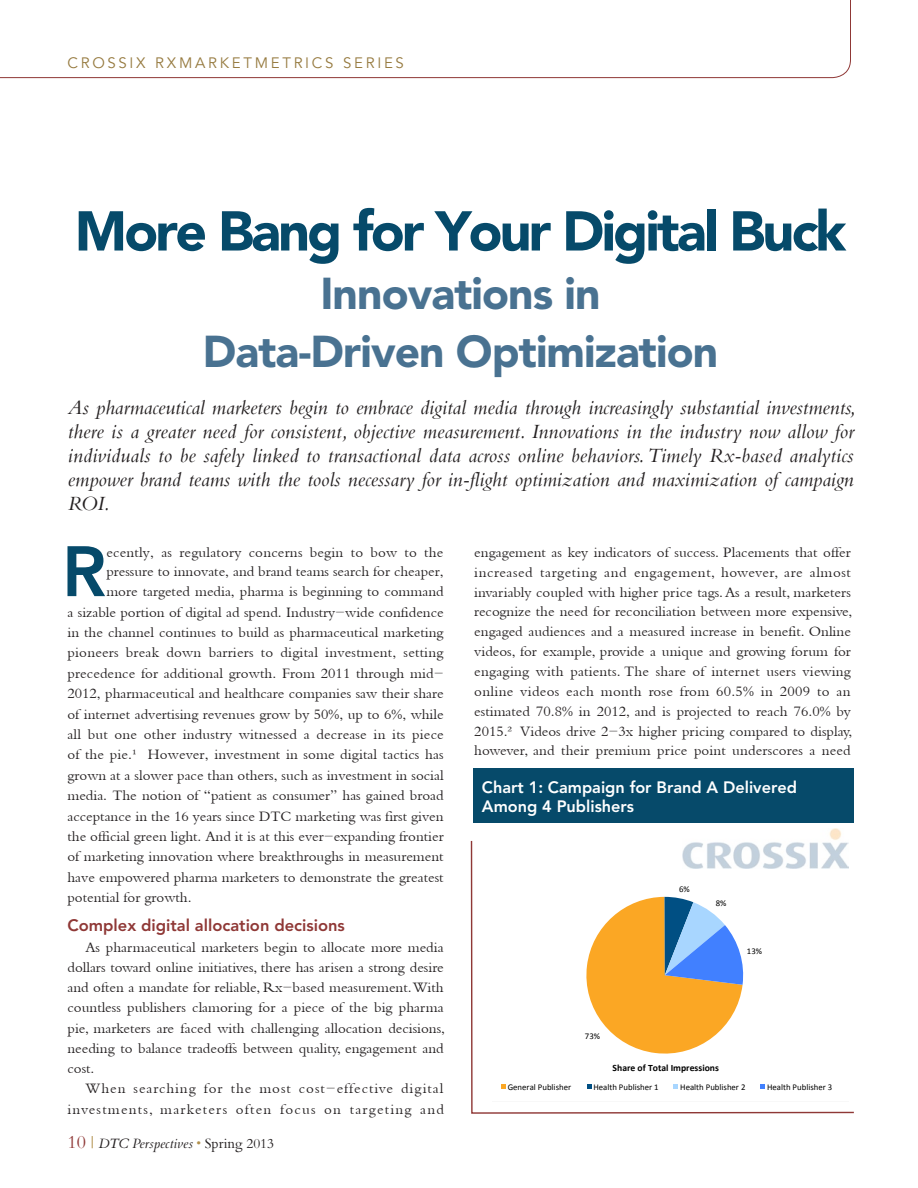
<style>
.page{position:relative;width:918px;height:1188px;background:#fff}
.page>*{position:absolute;margin:0;border:0;box-sizing:border-box;transform-origin:0 0}
.Styles_for_Word_RTF{font:800 70.5px "Avenir";color:#064a6a}
.Styles_for_Word_RTF-2{font:900 55.5px "Avenir";letter-spacing:-.05em;color:#064a6a}
.Styles_for_Word_RTF-3{font:900 44.25px "Avenir";letter-spacing:-.02em;color:#497291}
.Deck{font:italic 21px/24px "Bembo";color:#231f20;text-align:justify}
.Styles_for_Word_RTF-4{font:800 16.5px/18.8px "Avenir";color:#fff}
.Subhead_1{font:800 16.5px "Avenir";color:#8f3836}
.Styles_for_Word_RTF-5{font:15px "Bembo";color:#231f20}
.Body{font:15px/19.8px "Bembo";letter-spacing:.005em;color:#231f20;text-align:justify}
.Body-2{font:15px/20.2px "Bembo";letter-spacing:.06em;color:#231f20;text-align:right}
.Strapline{font:15px "Avenir";letter-spacing:.18em;color:#967a3f}
.t1{font:italic 13.5px "Cardo";color:#231f20}
.t2{font:700 9.6px "Calibri";color:#000}
.t3{font:8.7px "Calibri";color:#000}
.s1{font-style:normal;font-size:18px;color:#8f3836}
.s2{font-style:normal;font-size:15px;color:#b1904c}
.s3{font-style:normal;color:#b1904c}
.s4{font-style:normal}
</style>
<div class="page">
<svg style="left:0;top:0;width:851px;height:78px"></svg>
<svg style="left:470px;top:840px;width:384px;height:274px"></svg>
<img style="left:682px;top:828px;width:166px;height:40px">
<div style="left:473px;top:769px;width:381px;height:54px;background:#064a6a"></div>
<svg style="left:492px;top:882px;width:357px;height:220px"></svg>
<p class="Strapline" style="left:68px;top:54px;width:338px">CROSSIX RXMARKETMETRICS SERIES</p>
<p class="Styles_for_Word_RTF-2" style="left:75px;top:198px;width:773px">More Bang for Your Digital Buck</p>
<p class="Styles_for_Word_RTF-3" style="left:320px;top:266px;width:282px">Innovations in</p>
<p class="Styles_for_Word_RTF-3" style="left:203px;top:324px;width:517px">Data-Driven Optimization</p>
<p class="Deck" style="left:68px;top:394px;width:790px">As pharmaceutical marketers begin to embrace digital media through increasingly substantial investments, there is a greater need for consistent, objective measurement. Innovations in the industry now allow for individuals to be safely linked to transactional data across online behaviors. Timely Rx-based analytics empower brand teams with the tools necessary for in-flight optimization and maximization of campaign ROI.</p>
<p class="Styles_for_Word_RTF" style="left:62px;top:530px;width:46px">R</p>
<p class="Styles_for_Word_RTF-5" style="left:106px;top:543px;width:339px">ecently, as regulatory concerns begin to bow to the</p>
<p class="Styles_for_Word_RTF-5" style="left:106px;top:563px;width:339px">pressure to innovate, and brand teams search for cheaper,</p>
<p class="Styles_for_Word_RTF-5" style="left:106px;top:583px;width:339px">more targeted media, pharma is beginning to command</p>
<p class="Styles_for_Word_RTF-5" style="left:67px;top:603px;width:378px">a sizable portion of digital ad spend. Industry-wide confidence</p>
<p class="Styles_for_Word_RTF-5" style="left:67px;top:623px;width:378px">in the channel continues to build as pharmaceutical marketing</p>
<p class="Styles_for_Word_RTF-5" style="left:67px;top:644px;width:378px">pioneers break down barriers to digital investment, setting</p>
<p class="Styles_for_Word_RTF-5" style="left:67px;top:664px;width:378px">precedence for additional growth. From 2011 through mid-</p>
<p class="Styles_for_Word_RTF-5" style="left:67px;top:685px;width:378px">2012, pharmaceutical and healthcare companies saw their share</p>
<p class="Styles_for_Word_RTF-5" style="left:67px;top:705px;width:378px">of internet advertising revenues grow by 50%, up to 6%, while</p>
<p class="Styles_for_Word_RTF-5" style="left:67px;top:725px;width:378px">all but one other industry witnessed a decrease in its piece</p>
<p class="Styles_for_Word_RTF-5" style="left:67px;top:746px;width:378px">of the pie.¹ However, investment in some digital tactics has</p>
<p class="Styles_for_Word_RTF-5" style="left:67px;top:766px;width:378px">grown at a slower pace than others, such as investment in social</p>
<p class="Styles_for_Word_RTF-5" style="left:67px;top:787px;width:378px">media. The notion of “patient as consumer” has gained broad</p>
<p class="Styles_for_Word_RTF-5" style="left:67px;top:807px;width:378px">acceptance in the 16 years since DTC marketing was first given</p>
<p class="Styles_for_Word_RTF-5" style="left:67px;top:827px;width:378px">the official green light. And it is at this ever-expanding frontier</p>
<p class="Styles_for_Word_RTF-5" style="left:67px;top:848px;width:378px">of marketing innovation where breakthroughs in measurement</p>
<p class="Styles_for_Word_RTF-5" style="left:67px;top:868px;width:378px">have empowered pharma marketers to demonstrate the greatest</p>
<p class="Styles_for_Word_RTF-5" style="left:67px;top:889px;width:126px">potential for growth.</p>
<p class="Subhead_1" style="left:68px;top:916px;width:279px">Complex digital allocation decisions</p>
<p class="Body" style="left:68px;top:937px;width:379px;line-height:20.2px;text-indent:18px">As pharmaceutical marketers begin to allocate more media dollars toward online initiatives, there has arisen a strong desire and often a mandate for reliable, Rx-based measurement. With countless publishers clamoring for a piece of the big pharma pie, marketers are faced with challenging allocation decisions, needing to balance tradeoffs between quality, engagement and cost.</p>
<p class="Body-2" style="left:68px;top:1078px;width:378px">When searching for the most cost-effective digital investments, marketers often focus on targeting and</p>
<p class="t1" style="left:68px;top:1136px;width:208px"><span class="s1">10</span> <span class="s2">|</span> DTC Perspectives <span class="s3">•</span> <span class="s4">Spring 2013</span></p>
<p class="Body" style="left:474px;top:542px;width:380px">engagement as key indicators of success. Placements that offer increased targeting and engagement, however, are almost invariably coupled with higher price tags. As a result, marketers recognize the need for reconciliation between more expensive, engaged audiences and a measured increase in benefit. Online videos, for example, provide a unique and growing forum for engaging with patients. The share of internet users viewing online videos each month rose from 60.5% in 2009 to an estimated 70.8% in 2012, and is projected to reach 76.0% by 2015.² Videos drive 2-3x higher pricing compared to display, however, and their premium price point underscores a need</p>
<p class="Styles_for_Word_RTF-4" style="left:482px;top:778px;width:317px">Chart 1: Campaign for Brand A Delivered<br>Among 4 Publishers</p>
<p class="t3" style="left:679px;top:884px;width:12px">6%</p>
<p class="t3" style="left:716px;top:898px;width:12px">8%</p>
<p class="t3" style="left:747px;top:945px;width:17px">13%</p>
<p class="t3" style="left:585px;top:1030px;width:17px">73%</p>
<p class="t2" style="left:613px;top:1062px;width:108px">Share of Total Impressions</p>
<p class="t3" style="left:508px;top:1082px;width:65px">General Publisher</p>
<p class="t3" style="left:593px;top:1082px;width:67px">Health Publisher 1</p>
<p class="t3" style="left:680px;top:1082px;width:67px">Health Publisher 2</p>
<p class="t3" style="left:767px;top:1082px;width:67px">Health Publisher 3</p>
</div>
